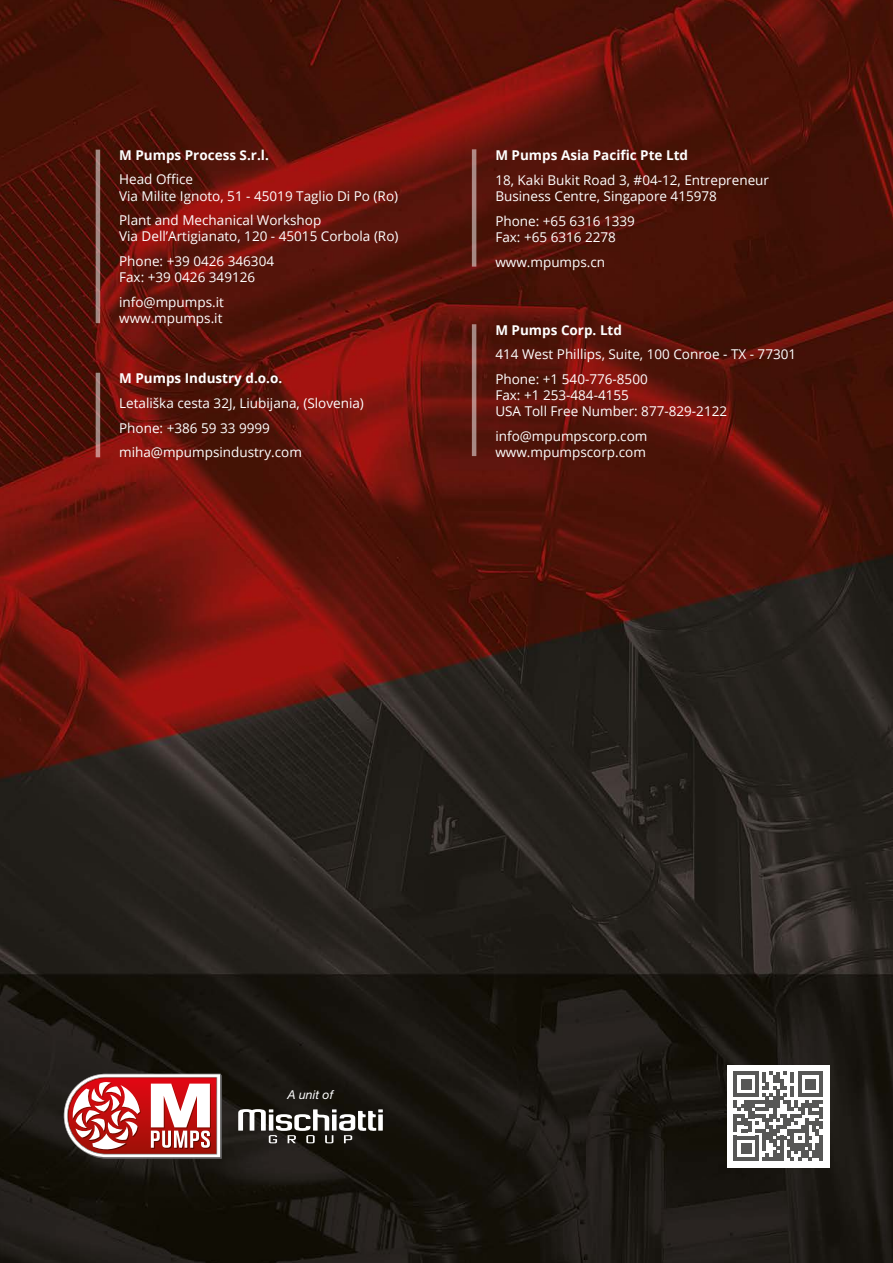
<style>
.page{position:relative;width:893px;height:1263px;background:#fff}
.page>*{position:absolute;margin:0;border:0;box-sizing:border-box;transform-origin:0 0}
.t1{font:13.5px/16.2px "Open Sans";color:#fff}
.t2{font:700 13.5px "Open Sans";color:#fff}
.t3{font:italic 12.3px "Helvetica Neue LT Std";color:#fff}
</style>
<div class="page">
<img style="left:0;top:0;width:893px;height:1263px">
<div style="left:727px;top:1065px;width:102px;height:102px;background:#fff"></div>
<svg style="left:734px;top:1072px;width:89px;height:89px"></svg>
<svg style="left:238px;top:1109px;width:145px;height:34px"></svg>
<svg style="left:64px;top:1074px;width:158px;height:85px"></svg>
<svg style="left:96px;top:373px;width:4px;height:84px"></svg>
<svg style="left:96px;top:150px;width:4px;height:173px"></svg>
<svg style="left:472px;top:324px;width:4px;height:132px"></svg>
<hr style="left:472px;top:149px;width:4px;height:118px;background:#a88884">
<p class="t2" style="left:119px;top:145px;width:151px">M Pumps Process S.r.l.</p>
<p class="t1" style="left:119px;top:171px;width:280px">Head Office<br>Via Milite Ignoto, 51 - 45019 Taglio Di Po (Ro)</p>
<p class="t1" style="left:119px;top:212px;width:281px">Plant and Mechanical Workshop<br>Via Dell’Artigianato, 120 - 45015 Corbola (Ro)</p>
<p class="t1" style="left:119px;top:253px;width:156px">Phone: +39 0426 346304<br>Fax: +39 0426 349126</p>
<p class="t1" style="left:119px;top:294px;width:106px">info@mpumps.it www.mpumps.it</p>
<p class="t2" style="left:119px;top:369px;width:165px">M Pumps Industry d.o.o.</p>
<p class="t1" style="left:119px;top:390px;width:246px;line-height:24.8px">Letališka cesta 32J, Liubijana, (Slovenia)<br>Phone: +386 59 33 9999 miha@mpumpsindustry.com</p>
<p class="t2" style="left:495px;top:146px;width:194px">M Pumps Asia Pacific Pte Ltd</p>
<p class="t1" style="left:495px;top:171px;width:275px">18, Kaki Bukit Road 3, #04-12, Entrepreneur<br>Business Centre, Singapore 415978</p>
<p class="t1" style="left:495px;top:212px;width:141px">Phone: +65 6316 1339<br>Fax: +65 6316 2278</p>
<p class="t1" style="left:495px;top:253px;width:111px">www.mpumps.cn</p>
<p class="t2" style="left:495px;top:320px;width:128px">M Pumps Corp. Ltd</p>
<p class="t1" style="left:495px;top:342px;width:302px;line-height:24.8px">414 West Phillips, Suite, 100 Conroe - TX - 77301<br>Phone: +1 540-776-8500</p>
<p class="t1" style="left:495px;top:387px;width:233px">Fax: +1 253-484-4155<br>USA Toll Free Number: 877-829-2122</p>
<p class="t1" style="left:495px;top:428px;width:154px">info@mpumpscorp.com www.mpumpscorp.com</p>
<p class="t3" style="left:287px;top:1087px;width:47px">A unit of</p>
</div>
